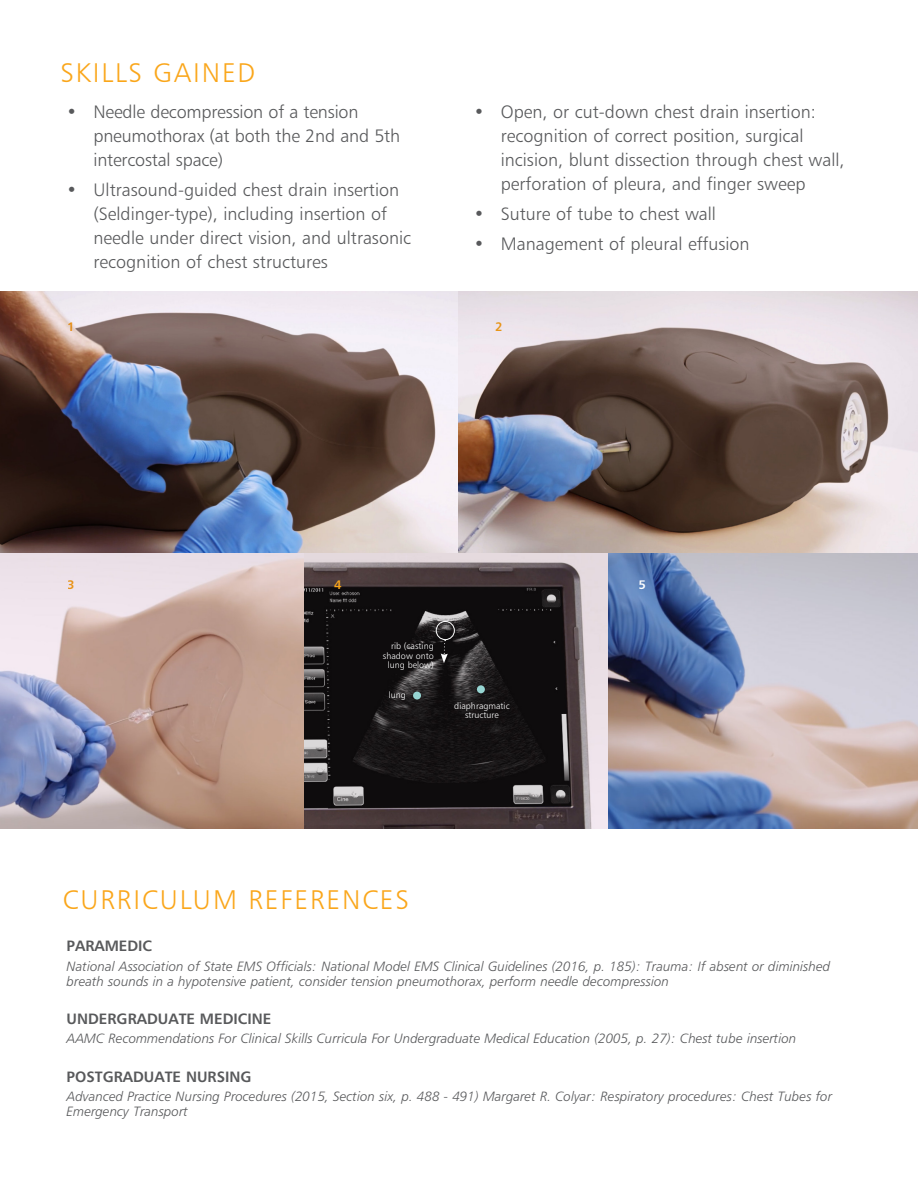
<style>
.page{position:relative;width:918px;height:1188px;background:#fff}
.page>*{position:absolute;margin:0;border:0;box-sizing:border-box;transform-origin:0 0}
.t1{font:27px "Humanist 777 BT Light B";letter-spacing:.07em;color:#faa61a}
.t2{font:18px/24px "Humanist 777 BT Light B";color:#58595b}
.t3{font:15px "Humanist 777 BT Bold B";color:#58595b}
.t4{font:13.5px/15px "Humanist 777 BT Light Italic B";color:#58595b}
.t5{font:12.3px "Humanist 777 BT Bold B";color:#faa61a}
.t6{font:12.3px "Humanist 777 BT Bold B";color:#fff}
.t7{font:9px/9.4px "Humanist 777 BT Light B";color:#fff;text-align:center}
</style>
<div class="page">
<img style="left:0;top:292px;width:459px;height:261px">
<svg style="left:459px;top:292px;width:459px;height:261px;background:#978a88"></svg>
<svg style="left:0;top:553px;width:305px;height:275px;background:#bda7a7"></svg>
<svg style="left:305px;top:553px;width:303px;height:275px;background:#3e383a"></svg>
<svg style="left:608px;top:553px;width:310px;height:275px;background:#a3a3b4"></svg>
<div style="left:413px;top:692px;width:8px;height:8px;background:#96d5d2;border-radius:50%"></div>
<div style="left:477px;top:685px;width:8px;height:8px;background:#96d5d2;border-radius:50%"></div>
<div style="left:436px;top:621px;width:19px;height:19px;border:1px solid #fff;border-radius:50%"></div>
<svg style="left:441px;top:640px;width:7px;height:23px"></svg>
<h1 class="t1" style="left:61px;top:56px;width:196px">SKILLS GAINED</h1>
<h2 class="t2" style="left:93px;top:100px;width:308px;text-indent:-27px">• Needle decompression of a tension pneumothorax (at both the 2nd and 5th intercostal space)</h2>
<h2 class="t2" style="left:93px;top:178px;width:319px;text-indent:-27px">• Ultrasound-guided chest drain insertion (Seldinger-type), including insertion of needle under direct vision, and ultrasonic recognition of chest structures</h2>
<p class="t5" style="left:68px;top:319px;width:9px">1</p>
<h2 class="t2" style="left:501px;top:100px;width:345px;text-indent:-27px">• Open, or cut-down chest drain insertion: recognition of correct position, surgical incision, blunt dissection through chest wall, perforation of pleura, and finger sweep</h2>
<h2 class="t2" style="left:474px;top:202px;width:244px">• Suture of tube to chest wall</h2>
<h2 class="t2" style="left:474px;top:232px;width:277px">• Management of pleural effusion</h2>
<p class="t5" style="left:495px;top:319px;width:9px">2</p>
<p class="t5" style="left:68px;top:577px;width:9px">3</p>
<p class="t5" style="left:334px;top:577px;width:9px">4</p>
<p class="t6" style="left:639px;top:577px;width:9px">5</p>
<p class="t7" style="left:383px;top:641px;width:52px;text-align:right">rib (casting shadow onto lung below)</p>
<p class="t7" style="left:389px;top:690px;width:19px">lung</p>
<p class="t7" style="left:454px;top:701px;width:57px">diaphragmatic structure</p>
<h1 class="t1" style="left:63px;top:883px;width:348px">CURRICULUM REFERENCES</h1>
<p class="t3" style="left:67px;top:937px;width:87px">PARAMEDIC</p>
<p class="t4" style="left:67px;top:958px;width:765px">National Association of State EMS Officials: National Model EMS Clinical Guidelines (2016, p. 185): Trauma: If absent or diminished breath sounds in a hypotensive patient, consider tension pneumothorax, perform needle decompression</p>
<p class="t3" style="left:67px;top:1009px;width:206px">UNDERGRADUATE MEDICINE</p>
<p class="t4" style="left:67px;top:1031px;width:731px">AAMC Recommendations For Clinical Skills Curricula For Undergraduate Medical Education (2005, p. 27): Chest tube insertion</p>
<p class="t3" style="left:67px;top:1067px;width:187px">POSTGRADUATE NURSING</p>
<p class="t4" style="left:67px;top:1089px;width:767px">Advanced Practice Nursing Procedures (2015, Section six, p. 488 - 491) Margaret R. Colyar: Respiratory procedures: Chest Tubes for<br>Emergency Transport</p>
</div>
